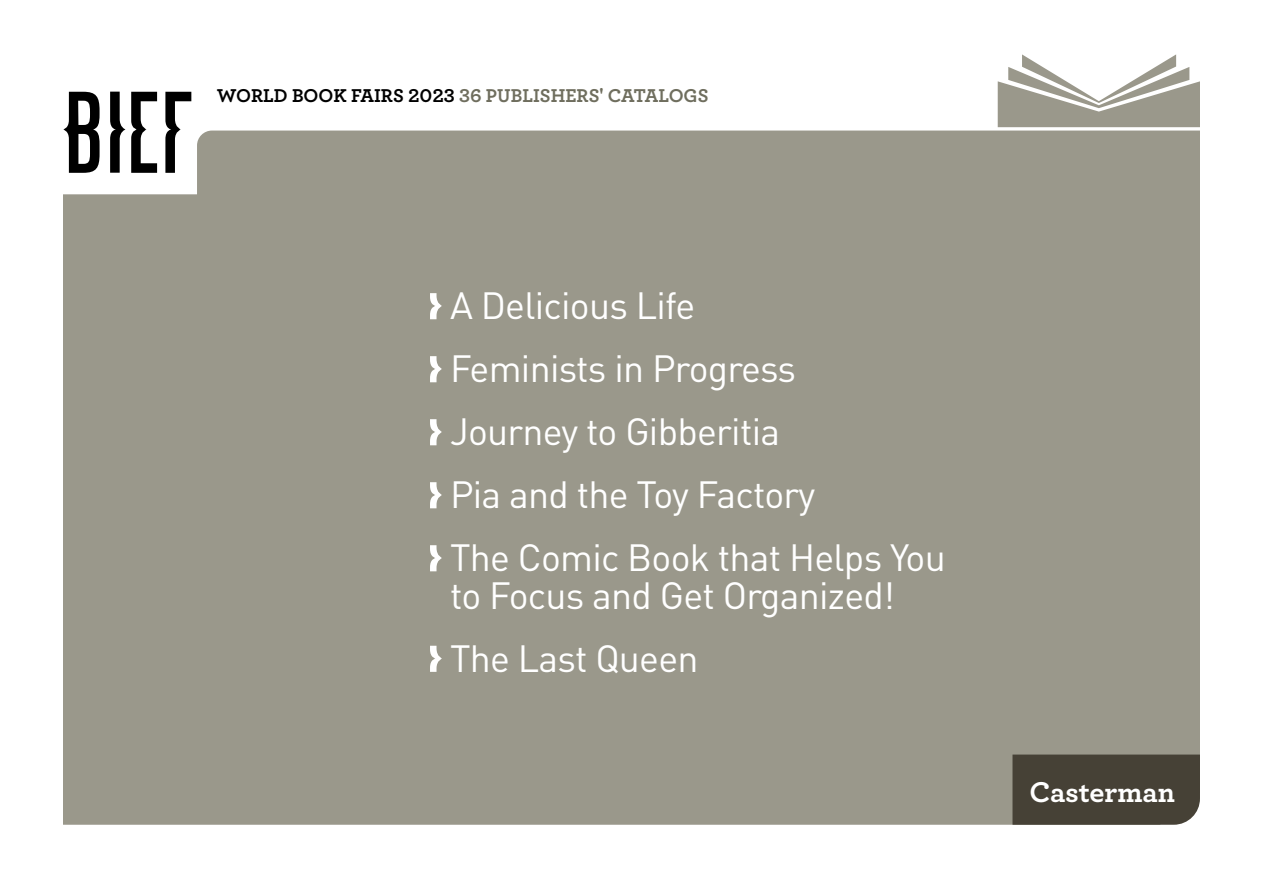
<style>
.page{position:relative;width:1263px;height:893px;background:#fff}
.page>*{position:absolute;margin:0;border:0;box-sizing:border-box;transform-origin:0 0}
.t1{font:37.5px/63px "DIN Pro";letter-spacing:-.02em;color:#fff}
.t2{font:700 30px "Archer";letter-spacing:-.005em;color:#fff}
.t3{font:700 19.5px "Archer";color:#6f6e5e}
.s1{color:#000}
</style>
<div class="page">
<svg style="left:998px;top:54px;width:202px;height:73px"></svg>
<div style="left:63px;top:131px;width:1137px;height:694px;background:#9a988b"></div>
<svg style="left:165px;top:92px;width:26px;height:81px"></svg>
<svg style="left:110px;top:92px;width:47px;height:81px"></svg>
<svg style="left:63px;top:92px;width:37px;height:81px"></svg>
<div style="left:1012px;top:754px;width:188px;height:71px;background:#464136"></div>
<svg style="left:430px;top:293px;width:12px;height:26px"></svg>
<svg style="left:430px;top:356px;width:12px;height:26px"></svg>
<svg style="left:430px;top:419px;width:12px;height:26px"></svg>
<svg style="left:430px;top:482px;width:12px;height:26px"></svg>
<svg style="left:430px;top:545px;width:12px;height:26px"></svg>
<svg style="left:430px;top:646px;width:12px;height:26px"></svg>
<p class="t3" style="left:217px;top:80px;width:493px"><span class="s1">WORLD BOOK FAIRS 2023</span> 36 PUBLISHERS' CATALOGS</p>
<p class="t1" style="left:450px;top:273px;width:497px">A Delicious Life<br>Feminists in Progress<br>Journey to Gibberitia<br>Pia and the Toy Factory<br>The Comic Book that Helps You</p>
<p class="t1" style="left:450px;top:562px;width:446px">to Focus and Get Organized!<br>The Last Queen</p>
<p class="t2" style="left:1029px;top:768px;width:147px">Casterman</p>
</div>
